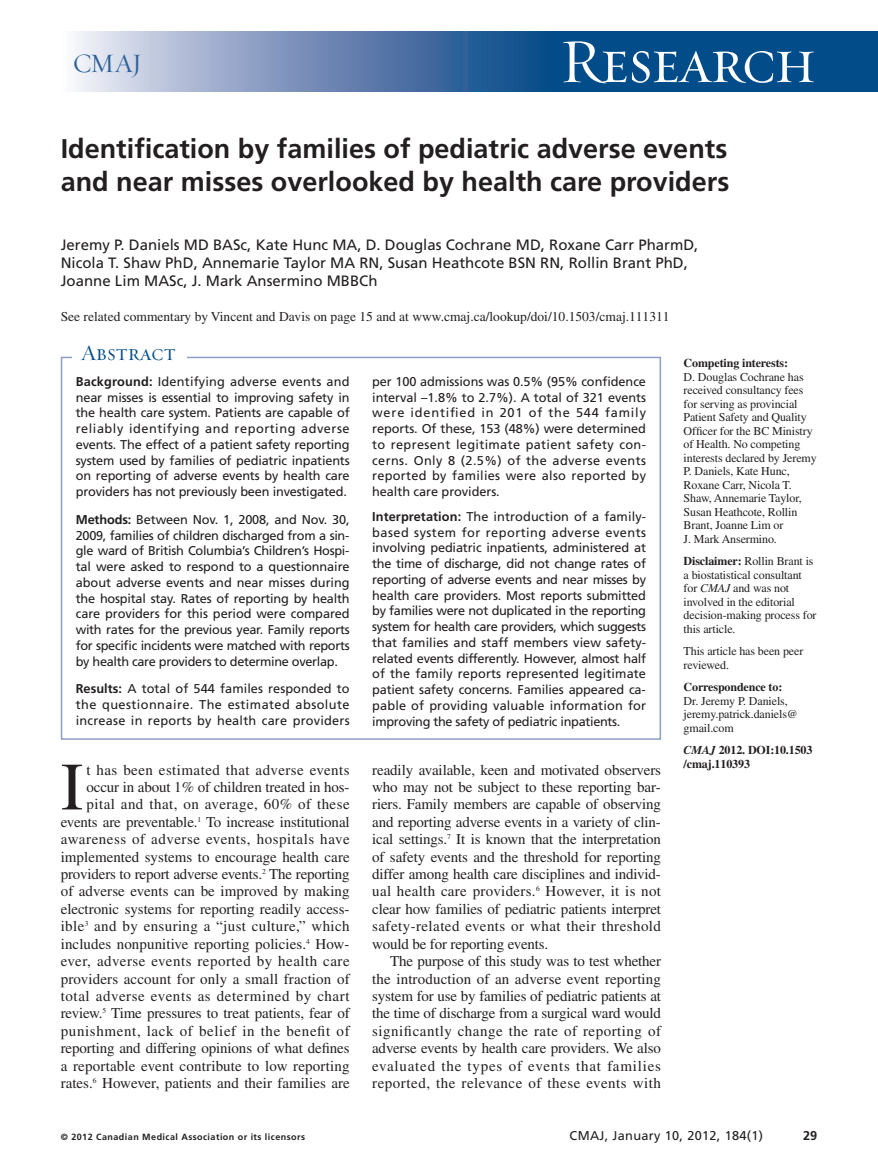
<style>
.page{position:relative;width:878px;height:1175px;background:#fff}
.page>*{position:absolute;margin:0;border:0;box-sizing:border-box;transform-origin:0 0}
.t1{font:67.5px "Times LT Std";color:#231f20}
.t2{font:63px "Requiem Display HTF Small Caps";letter-spacing:-.03em;color:#fff}
.t3{font:700 27px/33px "Frutiger LT Std";color:#231f20}
.t4{font:27px "Requiem Display HTF Roman";color:#2c6199}
.t5{font:22.5px "Requiem Display HTF Small Caps";color:#014c89}
.t6{font:15px/17.4px "Times LT Std";letter-spacing:.005em;color:#231f20;text-align:justify}
.t7{font:15px/18px "Frutiger LT Std";color:#231f20}
.t8{font:13.5px "Times LT Std";color:#231f20}
.t9{font:12.75px/15.8px "Frutiger LT Std";letter-spacing:-.015em;color:#231f20;text-align:justify}
.t10{font:12.75px "Frutiger LT Std";letter-spacing:.025em;color:#231f20}
.t11{font:700 12.75px "Frutiger LT Std";color:#231f20}
.t12{font:12px/13.5px "Times LT Std";letter-spacing:-.01em;color:#231f20}
.t13{font:700 12px/13.5px "Times LT Std";letter-spacing:-.01em;color:#231f20}
.t14{font:700 9px "Frutiger LT Std";letter-spacing:.05em;color:#231f20}
.s1{font-weight:700}
.s2{font-style:italic}
</style>
<div class="page">
<div style="left:542px;top:32px;width:336px;height:60px;background:#014c89"></div>
<svg style="left:75px;top:32px;width:467px;height:60px;background:#7893ba"></svg>
<div style="left:61px;top:357px;width:600px;height:382px;border:2px solid #8e9fc4"></div>
<div style="left:72px;top:342px;width:115px;height:29px;background:#fff"></div>
<h3 class="t4" style="left:73px;top:47px;width:71px">CMAJ</h3>
<h2 class="t2" style="left:559px;top:23px;width:258px">Research</h2>
<h3 class="t3" style="left:61px;top:134px;width:670px">Identification by families of pediatric adverse events and near misses overlooked by health care providers</h3>
<p class="t7" style="left:61px;top:237px;width:639px">Jeremy P. Daniels MD BASc, Kate Hunc MA, D. Douglas Cochrane MD, Roxane Carr PharmD,<br>Nicola T. Shaw PhD, Annemarie Taylor MA RN, Susan Heathcote BSN RN, Rollin Brant PhD,<br>Joanne Lim MASc, J. Mark Ansermino MBBCh</p>
<p class="t8" style="left:61px;top:312px;width:610px">See related commentary by Vincent and Davis on page 15 and at www.cmaj.ca/lookup/doi/10.1503/cmaj.111311</p>
<h3 class="t5" style="left:81px;top:339px;width:96px">Abstract</h3>
<p class="t9" style="left:76px;top:374px;width:275px"><span class="s1">Background:</span> Identifying adverse events and near misses is essential to improving safety in the health care system. Patients are capable of reliably identifying and reporting adverse events. The effect of a patient safety reporting system used by families of pediatric inpatients on reporting of adverse events by health care providers has not previously been investigated.</p>
<p class="t9" style="left:76px;top:512px;width:275px"><span class="s1">Methods:</span> Between Nov. 1, 2008, and Nov. 30, 2009, families of children discharged from a sin&shy;gle ward of British Columbia’s Children’s Hospi&shy;tal were asked to respond to a questionnaire about adverse events and near misses during the hospital stay. Rates of reporting by health care providers for this period were compared with rates for the previous year. Family reports for specific incidents were matched with reports by health care providers to determine overlap.</p>
<p class="t9" style="left:76px;top:682px;width:275px"><span class="s1">Results:</span> A total of 544 familes responded to the questionnaire. The estimated absolute increase in reports by health care providers</p>
<p class="t9" style="left:372px;top:374px;width:275px">per 100 admissions was 0.5% (95% confidence interval –1.8% to 2.7%). A total of 321 events were identified in 201 of the 544 family reports. Of these, 153 (48%) were determined to represent legitimate patient safety con&shy;cerns. Only 8 (2.5%) of the adverse events reported by families were also reported by health care providers.</p>
<p class="t9" style="left:372px;top:509px;width:275px"><span class="s1">Interpretation:</span> The introduction of a family&shy;based system for reporting adverse events involving pediatric inpatients, administered at the time of discharge, did not change rates of reporting of adverse events and near misses by health care providers. Most reports submitted by families were not duplicated in the reporting system for health care providers, which suggests that families and staff members view safety&shy;related events differently. However, almost half of the family reports represented legitimate patient safety concerns. Families appeared ca&shy;pable of providing valuable information for improving the safety of pediatric inpatients.</p>
<p class="t6" style="left:61px;top:762px;width:290px;text-align:right">t has been estimated that adverse events occur in about 1% of children treated in hos&shy;pital and that, on average, 60% of these events are preventable.<sup>1</sup> To increase institutional awareness of adverse events, hospitals have implemented systems to encourage health care providers to report adverse events.<sup>2</sup> The reporting of adverse events can be improved by making electronic systems for reporting readily access&shy;ible<sup>3</sup> and by ensuring a “just culture,” which includes nonpunitive reporting policies.<sup>4</sup> How&shy;ever, adverse events reported by health care providers account for only a small fraction of total adverse events as determined by chart review.<sup>5</sup> Time pressures to treat patients, fear of punishment, lack of belief in the benefit of reporting and differing opinions of what defines a reportable event contribute to low reporting rates.<sup>6</sup> However, patients and their families are</p>
<p class="t6" style="left:372px;top:762px;width:290px">readily available, keen and motivated observers who may not be subject to these reporting bar&shy;riers. Family members are capable of observing and reporting adverse events in a variety of clin&shy;ical settings.<sup>7</sup> It is known that the interpretation of safety events and the threshold for reporting differ among health care disciplines and individ&shy;ual health care providers.<sup>6</sup> However, it is not clear how families of pediatric patients interpret safety-related events or what their threshold would be for reporting events.</p>
<h1 class="t1" style="left:61px;top:763px;width:24px">I</h1>
<p class="t6" style="left:372px;top:954px;width:290px;text-indent:18px">The purpose of this study was to test whether the introduction of an adverse event reporting system for use by families of pediatric patients at the time of discharge from a surgical ward would significantly change the rate of reporting of adverse events by health care providers. We also evaluated the types of events that families reported, the relevance of these events with</p>
<p class="t13" style="left:683px;top:358px;width:106px">Competing interests:</p>
<p class="t12" style="left:683px;top:371px;width:135px">D. Douglas Cochrane has received consultancy fees for serving as provincial<br>Patient Safety and Quality<br>Officer for the BC Ministry of Health. No competing interests declared by Jeremy<br>P. Daniels, Kate Hunc,<br>Roxane Carr, Nicola T.<br>Shaw, Annemarie Taylor,<br>Susan Heathcote, Rollin<br>Brant, Joanne Lim or<br>J. Mark Ansermino.</p>
<p class="t12" style="left:683px;top:556px;width:134px"><span class="s1">Disclaimer:</span> Rollin Brant is a biostatistical consultant for <span class="s2">CMAJ</span> and was not involved in the editorial decision-making process for this article.</p>
<p class="t12" style="left:683px;top:646px;width:121px">This article has been peer reviewed.</p>
<p class="t13" style="left:683px;top:682px;width:100px">Correspondence to:</p>
<p class="t12" style="left:683px;top:695px;width:116px">Dr. Jeremy P. Daniels, jeremy.patrick.daniels@ gmail.com</p>
<p class="t13" style="left:683px;top:745px;width:130px"><span class="s2">CMAJ</span> 2012. DOI:10.1503 /cmaj.110393</p>
<p class="t14" style="left:61px;top:1132px;width:246px">© 2012 Canadian Medical Association or its licensors</p>
<p class="t10" style="left:569px;top:1130px;width:195px">CMAJ, January 10, 2012, 184(1)</p>
<p class="t11" style="left:803px;top:1130px;width:16px">29</p>
</div>
